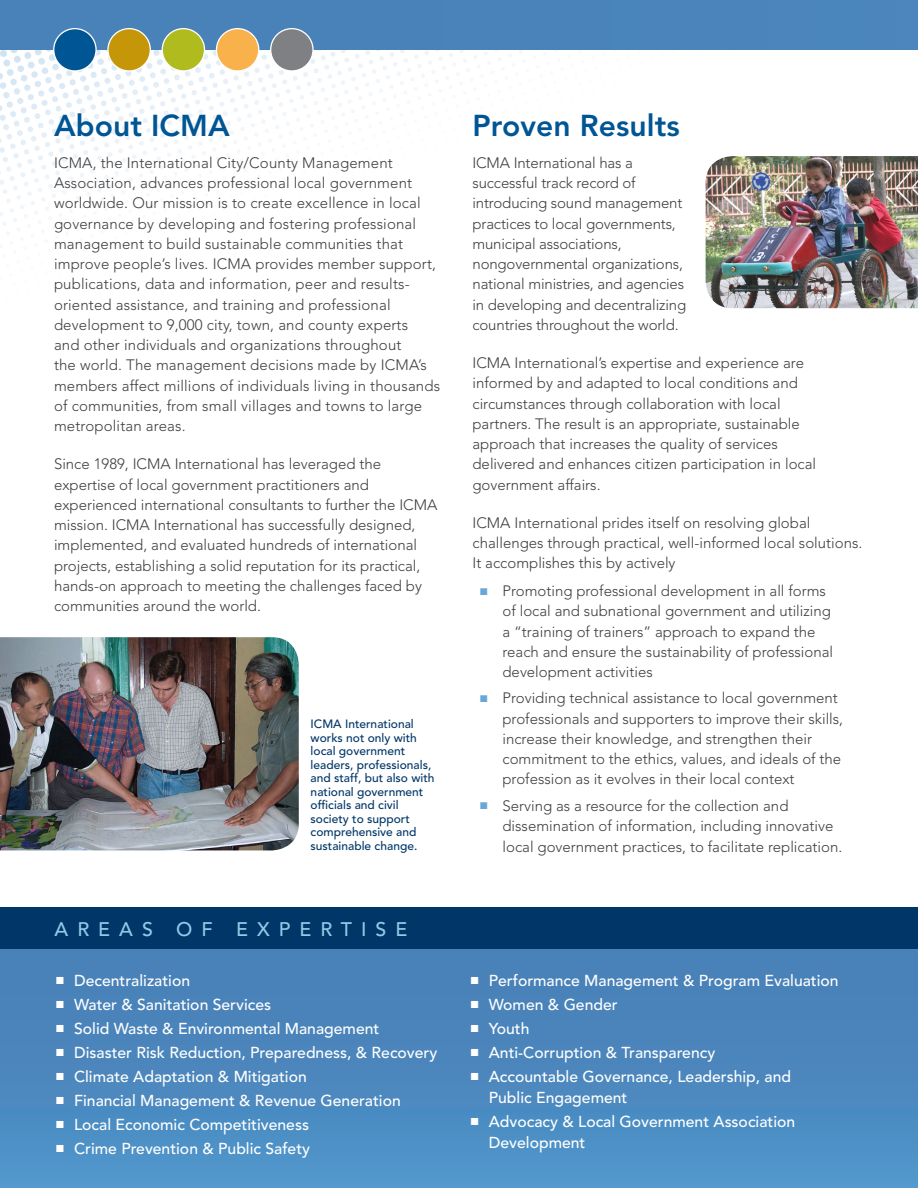
<style>
.page{position:relative;width:918px;height:1188px;background:#fff}
.page>*{position:absolute;margin:0;border:0;box-sizing:border-box;transform-origin:0 0}
.ha{font:800 30px "Avenir LT Std";letter-spacing:.005em;color:#005595}
.t1{font:500 19.5px "Avenir LT Std";letter-spacing:.46em;color:#94c8e9}
.None-2{font:500 15.75px/21px "Avenir LT Std";color:#fff}
.t1-2{font:300 15px/20.2px "Avenir LT Std";color:#3e3e3f}
.t{font:300 15px/20.2px "Avenir LT Std";color:#3e3e3f}
.t2{font:500 12px/13.5px "Avenir LT Std";color:#003668}
.s1{color:#67a8d9}
</style>
<div class="page">
<div style="left:0;top:925px;width:918px;height:263px;background:linear-gradient(to bottom,#477bb3,#4f94ca)"></div>
<img style="left:706px;top:156px;width:212px;height:152px">
<img style="left:0;top:637px;width:299px;height:213px">
<div style="left:0;top:0;width:918px;height:50px;background:#4983ba"></div>
<div style="left:54px;top:29px;width:42px;height:42px;background:#005595;border-radius:50%"></div>
<div style="left:53px;top:28px;width:44px;height:44px;border:1px solid #fff;border-radius:50%"></div>
<div style="left:108px;top:29px;width:42px;height:42px;background:#c49608;border-radius:50%"></div>
<div style="left:107px;top:28px;width:44px;height:44px;border:1px solid #fff;border-radius:50%"></div>
<div style="left:162px;top:29px;width:43px;height:42px;background:#b0bb1d;border-radius:50%"></div>
<div style="left:162px;top:28px;width:43px;height:44px;border:1px solid #fff;border-radius:50%"></div>
<div style="left:216px;top:29px;width:43px;height:42px;background:#f9b14b;border-radius:50%"></div>
<div style="left:216px;top:28px;width:43px;height:44px;border:1px solid #fff;border-radius:50%"></div>
<div style="left:271px;top:29px;width:42px;height:42px;background:#7e8083;border-radius:50%"></div>
<div style="left:270px;top:28px;width:44px;height:44px;border:1px solid #fff;border-radius:50%"></div>
<div style="left:0;top:907px;width:918px;height:42px;background:#003668"></div>
<p class="ha" style="left:54px;top:107px;width:177px">About ICMA</p>
<p class="t1-2" style="left:54px;top:153px;width:388px">ICMA, the International City/County Management Association, advances professional local government worldwide. Our mission is to create excellence in local governance by developing and fostering professional management to build sustainable communities that improve people’s lives. ICMA provides member support, publications, data and information, peer and results&shy;oriented assistance, and training and professional development to 9,000 city, town, and county experts<br>and other individuals and organizations throughout<br>the world. The management decisions made by ICMA’s members affect millions of individuals living in thousands of communities, from small villages and towns to large metropolitan areas.</p>
<p class="t" style="left:54px;top:454px;width:385px">Since 1989, ICMA International has leveraged the expertise of local government practitioners and experienced international consultants to further the ICMA mission. ICMA International has successfully designed, implemented, and evaluated hundreds of international projects, establishing a solid reputation for its practical, hands-on approach to meeting the challenges faced by communities around the world.</p>
<p class="t2" style="left:311px;top:718px;width:125px">ICMA International works not only with local government leaders, professionals, and staff, but also with national government officials and civil society to support comprehensive and sustainable change.</p>
<p class="t1" style="left:55px;top:918px;width:354px">AREAS OF EXPERTISE</p>
<p class="None-2" style="left:56px;top:971px;width:136px">■ Decentralization</p>
<p class="None-2" style="left:56px;top:995px;width:217px">■ Water &amp; Sanitation Services</p>
<p class="None-2" style="left:56px;top:1019px;width:325px">■ Solid Waste &amp; Environmental Management</p>
<p class="None-2" style="left:56px;top:1043px;width:383px">■ Disaster Risk Reduction, Preparedness, &amp; Recovery</p>
<p class="None-2" style="left:56px;top:1067px;width:252px">■ Climate Adaptation &amp; Mitigation</p>
<p class="None-2" style="left:56px;top:1091px;width:346px">■ Financial Management &amp; Revenue Generation</p>
<p class="None-2" style="left:56px;top:1115px;width:254px">■ Local Economic Competitiveness</p>
<p class="None-2" style="left:56px;top:1139px;width:256px">■ Crime Prevention &amp; Public Safety</p>
<p class="ha" style="left:472px;top:107px;width:209px">Proven Results</p>
<p class="t1-2" style="left:472px;top:153px;width:215px">ICMA International has a successful track record of introducing sound management practices to local governments, municipal associations, nongovernmental organizations, national ministries, and agencies in developing and decentralizing countries throughout the world.</p>
<p class="t" style="left:472px;top:353px;width:345px">ICMA International’s expertise and experience are informed by and adapted to local conditions and circumstances through collaboration with local partners. The result is an appropriate, sustainable approach that increases the quality of services delivered and enhances citizen participation in local government affairs.</p>
<p class="t" style="left:472px;top:513px;width:391px">ICMA International prides itself on resolving global challenges through practical, well-informed local solutions.<br>It accomplishes this by actively</p>
<p class="t1-2" style="left:502px;top:581px;width:332px;text-indent:-22px"><span class="s1">■</span> Promoting professional development in all forms of local and subnational government and utilizing a “training of trainers” approach to expand the reach and ensure the sustainability of professional development activities</p>
<p class="t1-2" style="left:502px;top:688px;width:342px;text-indent:-22px"><span class="s1">■</span> Providing technical assistance to local government professionals and supporters to improve their skills, increase their knowledge, and strengthen their commitment to the ethics, values, and ideals of the profession as it evolves in their local context</p>
<p class="t1-2" style="left:502px;top:795px;width:341px;line-height:20.7px;text-indent:-22px"><span class="s1">■</span> Serving as a resource for the collection and dissemination of information, including innovative local government practices, to facilitate replication.</p>
<p class="None-2" style="left:471px;top:971px;width:369px">■ Performance Management &amp; Program Evaluation</p>
<p class="None-2" style="left:471px;top:995px;width:148px">■ Women &amp; Gender</p>
<p class="None-2" style="left:471px;top:1019px;width:60px">■ Youth</p>
<p class="None-2" style="left:471px;top:1043px;width:246px">■ Anti-Corruption &amp; Transparency</p>
<p class="None-2" style="left:489px;top:1067px;width:304px;text-indent:-18px">■ Accountable Governance, Leadership, and<br>Public Engagement</p>
<p class="None-2" style="left:489px;top:1112px;width:308px;text-indent:-18px">■ Advocacy &amp; Local Government Association<br>Development</p>
</div>
